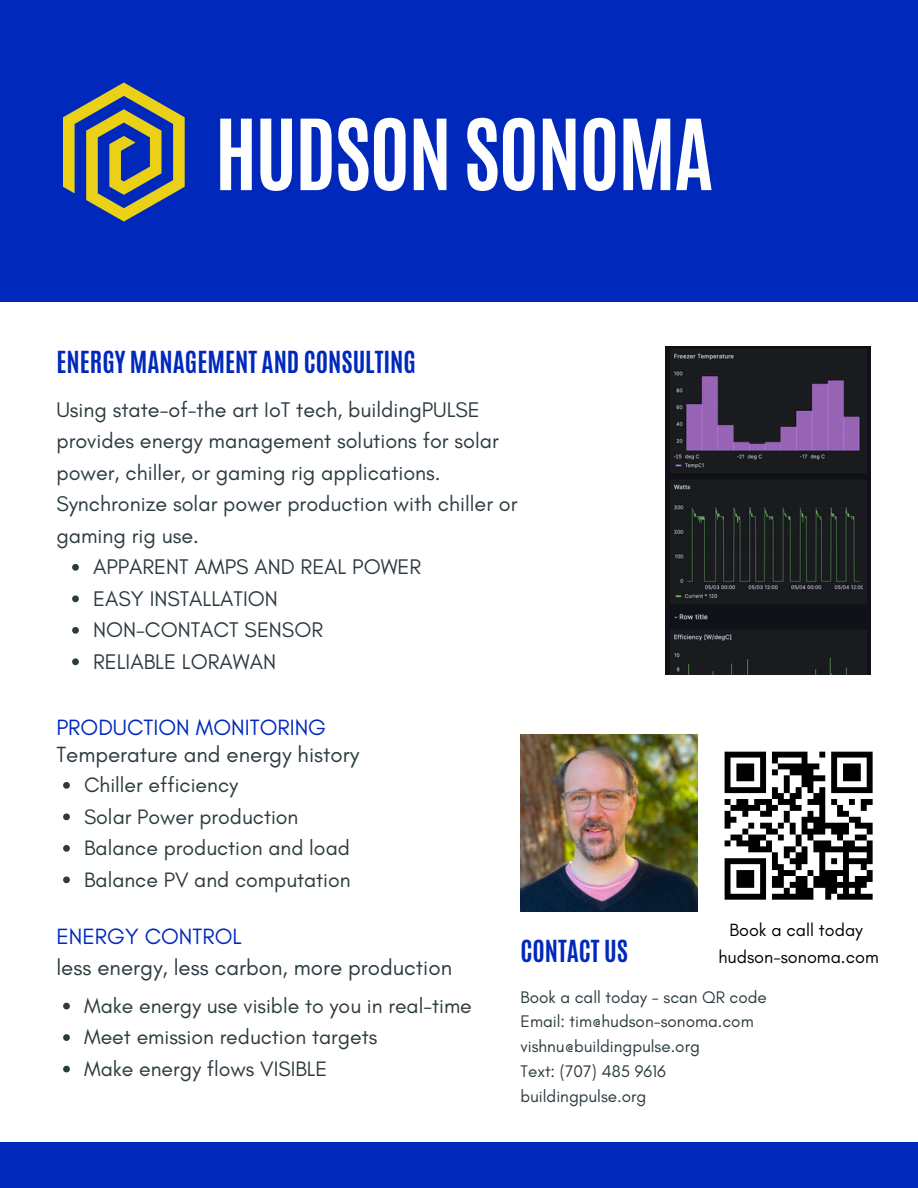
<style>
.page{position:relative;width:918px;height:1188px;background:#fff}
.page>*{position:absolute;margin:0;border:0;box-sizing:border-box;transform-origin:0 0}
.t1{font:700 83.25px "Antonio";letter-spacing:-.02em;color:#fff}
.t2{font:700 25.35px "Antonio";color:#0029bb}
.t3{font:22.5px "Glacial Indifference";color:#0029bb}
.t4{font:22.35px "Glacial Indifference";color:#2c3b40}
.t5{font:21.6px/31.5px "Glacial Indifference";color:#2c3b40}
.t6{font:21.3px "Glacial Indifference";color:#2c3b40}
.t7{font:18px "Glacial Indifference";color:#000}
.t8{font:17.1px "Glacial Indifference";color:#2c3b40}
</style>
<div class="page">
<div style="left:0;top:0;width:918px;height:302px;background:#0029bb"></div>
<div style="left:0;top:1142px;width:918px;height:46px;background:#0029bb"></div>
<svg style="left:63px;top:83px;width:122px;height:139px"></svg>
<img style="left:521px;top:735px;width:176px;height:176px">
<svg style="left:72px;top:564px;width:7px;height:7px"></svg>
<svg style="left:72px;top:595px;width:7px;height:7px"></svg>
<svg style="left:72px;top:627px;width:7px;height:7px"></svg>
<svg style="left:72px;top:658px;width:7px;height:7px"></svg>
<svg style="left:63px;top:782px;width:7px;height:7px"></svg>
<svg style="left:63px;top:813px;width:7px;height:7px"></svg>
<svg style="left:63px;top:845px;width:7px;height:7px"></svg>
<svg style="left:63px;top:876px;width:7px;height:7px"></svg>
<svg style="left:63px;top:1003px;width:7px;height:6px"></svg>
<svg style="left:63px;top:1034px;width:7px;height:7px"></svg>
<svg style="left:63px;top:1066px;width:7px;height:6px"></svg>
<div style="left:725px;top:752px;width:41px;height:6px;background:#000"></div>
<div style="left:772px;top:752px;width:35px;height:6px;background:#000"></div>
<svg style="left:819px;top:752px;width:6px;height:6px"></svg>
<div style="left:831px;top:752px;width:42px;height:6px;background:#000"></div>
<svg style="left:772px;top:758px;width:6px;height:5px"></svg>
<svg style="left:802px;top:758px;width:5px;height:5px"></svg>
<div style="left:736px;top:763px;width:18px;height:6px;background:#000"></div>
<div style="left:778px;top:763px;width:41px;height:6px;background:#000"></div>
<div style="left:843px;top:763px;width:18px;height:6px;background:#000"></div>
<div style="left:736px;top:769px;width:18px;height:6px;background:#000"></div>
<svg style="left:772px;top:769px;width:6px;height:6px"></svg>
<div style="left:790px;top:769px;width:23px;height:6px;background:#000"></div>
<div style="left:843px;top:769px;width:18px;height:6px;background:#000"></div>
<div style="left:736px;top:775px;width:18px;height:6px;background:#000"></div>
<div style="left:802px;top:775px;width:23px;height:6px;background:#000"></div>
<div style="left:843px;top:775px;width:18px;height:6px;background:#000"></div>
<svg style="left:725px;top:758px;width:6px;height:29px"></svg>
<svg style="left:760px;top:758px;width:6px;height:29px"></svg>
<div style="left:802px;top:781px;width:11px;height:6px;background:#000"></div>
<svg style="left:831px;top:758px;width:6px;height:29px"></svg>
<svg style="left:867px;top:758px;width:6px;height:29px"></svg>
<div style="left:725px;top:787px;width:41px;height:6px;background:#000"></div>
<svg style="left:772px;top:787px;width:6px;height:6px"></svg>
<svg style="left:784px;top:775px;width:6px;height:18px"></svg>
<svg style="left:796px;top:787px;width:17px;height:6px"></svg>
<svg style="left:819px;top:787px;width:6px;height:6px"></svg>
<div style="left:831px;top:787px;width:42px;height:6px;background:#000"></div>
<div style="left:772px;top:793px;width:12px;height:6px;background:#000"></div>
<div style="left:790px;top:793px;width:12px;height:6px;background:#000"></div>
<div style="left:813px;top:793px;width:12px;height:6px;background:#000"></div>
<svg style="left:725px;top:799px;width:6px;height:6px"></svg>
<div style="left:736px;top:799px;width:12px;height:6px;background:#000"></div>
<div style="left:754px;top:799px;width:18px;height:6px;background:#000"></div>
<div style="left:778px;top:799px;width:18px;height:6px;background:#000"></div>
<div style="left:807px;top:799px;width:18px;height:6px;background:#000"></div>
<svg style="left:849px;top:799px;width:6px;height:6px"></svg>
<div style="left:861px;top:799px;width:12px;height:6px;background:#000"></div>
<div style="left:731px;top:805px;width:29px;height:6px;background:#000"></div>
<div style="left:766px;top:805px;width:12px;height:6px;background:#000"></div>
<div style="left:790px;top:805px;width:12px;height:6px;background:#000"></div>
<svg style="left:831px;top:799px;width:12px;height:12px"></svg>
<svg style="left:861px;top:805px;width:6px;height:6px"></svg>
<svg style="left:725px;top:811px;width:6px;height:6px"></svg>
<svg style="left:742px;top:811px;width:6px;height:6px"></svg>
<svg style="left:819px;top:805px;width:6px;height:12px"></svg>
<div style="left:837px;top:811px;width:12px;height:6px;background:#000"></div>
<div style="left:725px;top:817px;width:11px;height:6px;background:#000"></div>
<div style="left:802px;top:817px;width:23px;height:6px;background:#000"></div>
<div style="left:849px;top:817px;width:12px;height:6px;background:#000"></div>
<svg style="left:725px;top:823px;width:6px;height:6px"></svg>
<div style="left:813px;top:823px;width:36px;height:6px;background:#000"></div>
<div style="left:855px;top:823px;width:18px;height:6px;background:#000"></div>
<svg style="left:742px;top:823px;width:12px;height:12px"></svg>
<div style="left:802px;top:829px;width:23px;height:6px;background:#000"></div>
<div style="left:831px;top:829px;width:18px;height:6px;background:#000"></div>
<div style="left:731px;top:835px;width:11px;height:5px;background:#000"></div>
<div style="left:748px;top:835px;width:18px;height:5px;background:#000"></div>
<svg style="left:837px;top:835px;width:6px;height:5px"></svg>
<div style="left:855px;top:835px;width:12px;height:5px;background:#000"></div>
<svg style="left:725px;top:840px;width:6px;height:6px"></svg>
<div style="left:736px;top:840px;width:24px;height:6px;background:#000"></div>
<div style="left:813px;top:840px;width:18px;height:6px;background:#000"></div>
<div style="left:843px;top:840px;width:12px;height:6px;background:#000"></div>
<svg style="left:867px;top:829px;width:6px;height:17px"></svg>
<div style="left:748px;top:846px;width:24px;height:6px;background:#000"></div>
<div style="left:813px;top:846px;width:60px;height:6px;background:#000"></div>
<svg style="left:843px;top:852px;width:6px;height:6px"></svg>
<svg style="left:867px;top:852px;width:6px;height:6px"></svg>
<div style="left:725px;top:858px;width:41px;height:6px;background:#000"></div>
<svg style="left:831px;top:858px;width:6px;height:6px"></svg>
<div style="left:843px;top:858px;width:30px;height:6px;background:#000"></div>
<svg style="left:819px;top:852px;width:6px;height:18px"></svg>
<svg style="left:843px;top:864px;width:6px;height:6px"></svg>
<div style="left:736px;top:870px;width:18px;height:6px;background:#000"></div>
<div style="left:819px;top:870px;width:30px;height:6px;background:#000"></div>
<svg style="left:861px;top:864px;width:12px;height:12px"></svg>
<div style="left:736px;top:876px;width:18px;height:6px;background:#000"></div>
<div style="left:813px;top:876px;width:24px;height:6px;background:#000"></div>
<svg style="left:843px;top:876px;width:6px;height:6px"></svg>
<div style="left:855px;top:876px;width:18px;height:6px;background:#000"></div>
<div style="left:736px;top:882px;width:18px;height:6px;background:#000"></div>
<div style="left:813px;top:882px;width:54px;height:6px;background:#000"></div>
<svg style="left:725px;top:864px;width:6px;height:30px"></svg>
<svg style="left:760px;top:811px;width:53px;height:83px"></svg>
<div style="left:796px;top:888px;width:17px;height:6px;background:#000"></div>
<div style="left:825px;top:888px;width:12px;height:6px;background:#000"></div>
<svg style="left:843px;top:888px;width:6px;height:6px"></svg>
<svg style="left:855px;top:888px;width:6px;height:6px"></svg>
<div style="left:725px;top:894px;width:41px;height:6px;background:#000"></div>
<div style="left:772px;top:894px;width:41px;height:6px;background:#000"></div>
<svg style="left:825px;top:894px;width:6px;height:6px"></svg>
<div style="left:837px;top:894px;width:36px;height:6px;background:#000"></div>
<img style="left:665px;top:346px;width:205px;height:329px">
<p class="t1" style="left:215px;top:95px;width:500px">HUDSON SONOMA</p>
<p class="t2" style="left:56px;top:344px;width:361px">ENERGY MANAGEMENT AND CONSULTING</p>
<p class="t5" style="left:56px;top:393px;width:444px">Using state-of-the art IoT tech, buildingPULSE provides energy management solutions for solar power, chiller, or gaming rig applications.</p>
<p class="t5" style="left:56px;top:488px;width:463px">Synchronize solar power production with chiller or gaming rig use.</p>
<p class="t5" style="left:93px;top:551px;width:330px">APPARENT AMPS AND REAL POWER</p>
<p class="t5" style="left:93px;top:582px;width:186px">EASY INSTALLATION</p>
<p class="t5" style="left:93px;top:614px;width:232px">NON-CONTACT SENSOR</p>
<p class="t5" style="left:93px;top:645px;width:184px">RELIABLE LORAWAN</p>
<p class="t3" style="left:56px;top:714px;width:271px">PRODUCTION MONITORING</p>
<p class="t4" style="left:56px;top:740px;width:304px">Temperature and energy history</p>
<p class="t6" style="left:84px;top:772px;width:156px">Chiller efficiency</p>
<p class="t6" style="left:84px;top:803px;width:216px">Solar Power production</p>
<p class="t6" style="left:84px;top:835px;width:267px">Balance production and load</p>
<p class="t6" style="left:84px;top:866px;width:268px">Balance PV and computation</p>
<p class="t3" style="left:56px;top:923px;width:187px">ENERGY CONTROL</p>
<p class="t4" style="left:56px;top:954px;width:397px">less energy, less carbon, more production</p>
<p class="t6" style="left:84px;top:993px;width:389px">Make energy use visible to you in real-time</p>
<p class="t6" style="left:84px;top:1024px;width:295px">Meet emission reduction targets</p>
<p class="t6" style="left:84px;top:1056px;width:245px">Make energy flows VISIBLE</p>
<p class="t7" style="left:729px;top:919px;width:135px">Book a call today</p>
<p class="t7" style="left:718px;top:946px;width:162px">hudson-sonoma.com</p>
<p class="t2" style="left:521px;top:933px;width:109px">CONTACT US</p>
<p class="t8" style="left:521px;top:986px;width:248px">Book a call today - scan QR code</p>
<p class="t8" style="left:521px;top:1011px;width:235px">Email: tim@hudson-sonoma.com</p>
<p class="t8" style="left:521px;top:1036px;width:181px">vishnu@buildingpulse.org</p>
<p class="t8" style="left:521px;top:1061px;width:147px">Text: (707) 485 9616</p>
<p class="t8" style="left:521px;top:1085px;width:127px">buildingpulse.org</p>
</div>
